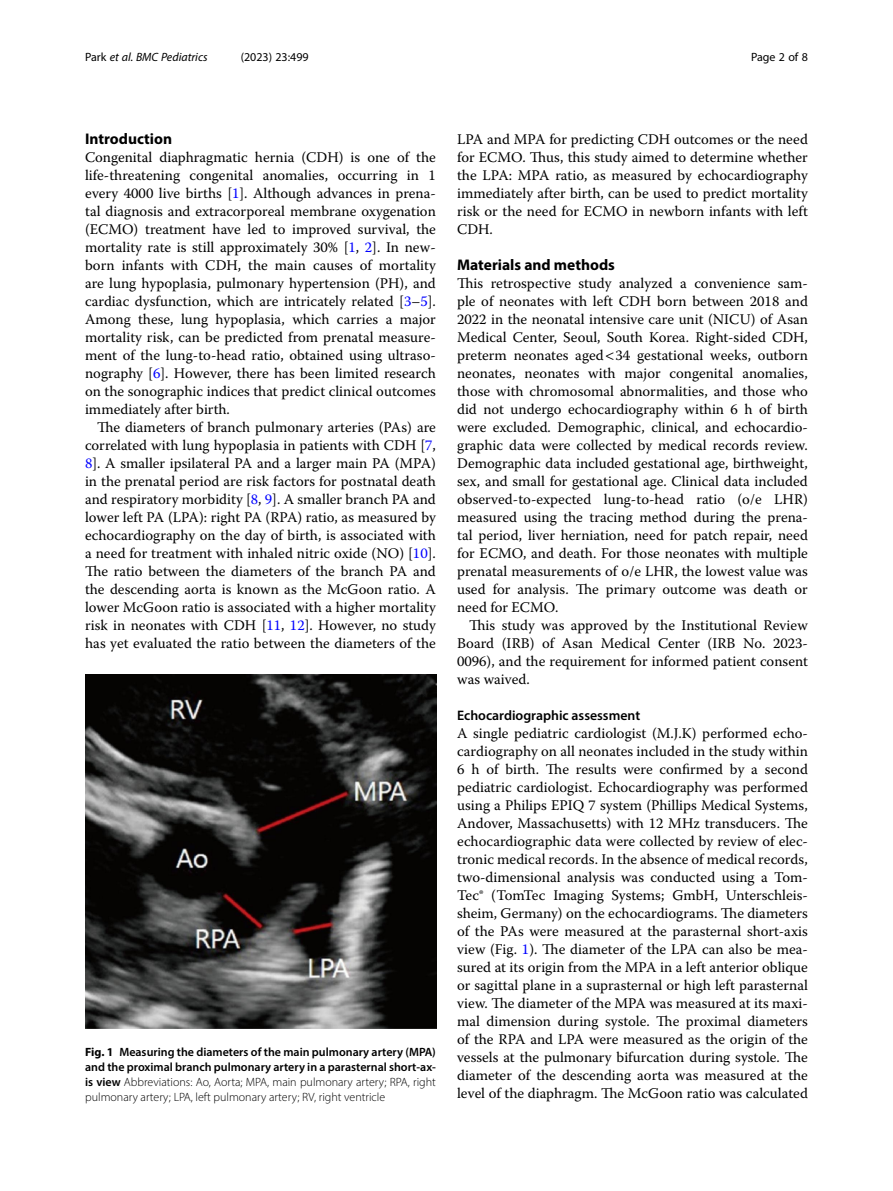
<style>
.page{position:relative;width:893px;height:1191px;background:#fff}
.page>*{position:absolute;margin:0;border:0;box-sizing:border-box;transform-origin:0 0}
.Head_1{font:700 15.45px "Myriad Pro";color:#000}
.Body_Text{font:14.7px/18px "Warnock Pro";color:#000;text-align:justify}
.Body_Text_Indent{font:14.7px/18px "Warnock Pro";color:#000;text-align:justify}
.Head_2{font:600 13.8px "Myriad Pro";color:#000}
.Figure_Caption{font:600 12px/15px "Myriad Pro";color:#000;text-align:justify}
.t1{font:italic 12px "Myriad Pro";color:#000}
.t2{font:12px "Myriad Pro";color:#000}
.s1{font-style:normal}
.s2{color:#00f}
.s3{font-weight:700}
.s4{font-weight:300}
</style>
<div class="page">
<img style="left:85px;top:674px;width:351px;height:355px">
<p class="t1" style="left:85px;top:50px;width:124px"><span class="s1">Park</span> et al. BMC Pediatrics</p>
<p class="t2" style="left:241px;top:50px;width:70px">(2023) 23:499</p>
<p class="t2" style="left:751px;top:50px;width:58px">Page 2 of 8</p>
<p class="Head_1" style="left:85px;top:129px;width:89px">Introduction</p>
<p class="Body_Text" style="left:85px;top:148px;width:352px">Congenital diaphragmatic hernia (CDH) is one of the life-threatening congenital anomalies, occurring in 1 every 4000 live births [<span class="s2">1</span>]. Although advances in prena&shy;tal diagnosis and extracorporeal membrane oxygenation (ECMO) treatment have led to improved survival, the mortality rate is still approximately 30% [<span class="s2">1</span>, <span class="s2">2</span>]. In new&shy;born infants with CDH, the main causes of mortality are lung hypoplasia, pulmonary hypertension (PH), and cardiac dysfunction, which are intricately related [<span class="s2">3</span>–<span class="s2">5</span>].<br>Among these, lung hypoplasia, which carries a major mortality risk, can be predicted from prenatal measure&shy;ment of the lung-to-head ratio, obtained using ultraso&shy;nography [<span class="s2">6</span>]. However, there has been limited research on the sonographic indices that predict clinical outcomes immediately after birth.</p>
<p class="Body_Text_Indent" style="left:85px;top:418px;width:352px;text-indent:12px">The diameters of branch pulmonary arteries (PAs) are correlated with lung hypoplasia in patients with CDH [<span class="s2">7</span>, <span class="s2">8</span>]. A smaller ipsilateral PA and a larger main PA (MPA) in the prenatal period are risk factors for postnatal death and respiratory morbidity [<span class="s2">8</span>, <span class="s2">9</span>]. A smaller branch PA and lower left PA (LPA): right PA (RPA) ratio, as measured by echocardiography on the day of birth, is associated with a need for treatment with inhaled nitric oxide (NO) [<span class="s2">10</span>].<br>The ratio between the diameters of the branch PA and the descending aorta is known as the McGoon ratio. A lower McGoon ratio is associated with a higher mortality risk in neonates with CDH [<span class="s2">11</span>, <span class="s2">12</span>]. However, no study has yet evaluated the ratio between the diameters of the</p>
<p class="Figure_Caption" style="left:85px;top:1044px;width:352px"><span class="s3">Fig. 1</span> Measuring the diameters of the main pulmonary artery (MPA) and the proximal branch pulmonary artery in a parasternal short-ax&shy;is view <span class="s4">Abbreviations: Ao, Aorta; MPA, main pulmonary artery; RPA, right pulmonary artery; LPA, left pulmonary artery; RV, right ventricle</span></p>
<p class="Body_Text_Indent" style="left:457px;top:130px;width:352px">LPA and MPA for predicting CDH outcomes or the need for ECMO. Thus, this study aimed to determine whether the LPA: MPA ratio, as measured by echocardiography immediately after birth, can be used to predict mortality risk or the need for ECMO in newborn infants with left CDH.</p>
<p class="Head_1" style="left:457px;top:255px;width:159px">Materials and methods</p>
<p class="Body_Text" style="left:457px;top:274px;width:352px">This retrospective study analyzed a convenience sam&shy;ple of neonates with left CDH born between 2018 and 2022 in the neonatal intensive care unit (NICU) of Asan Medical Center, Seoul, South Korea. Right-sided CDH, preterm neonates aged 34 gestational weeks, outborn neonates, neonates with major congenital anomalies, those with chromosomal abnormalities, and those who did not undergo echocardiography within 6 h of birth were excluded. Demographic, clinical, and echocardio&shy;graphic data were collected by medical records review.<br>Demographic data included gestational age, birthweight, sex, and small for gestational age. Clinical data included observed-to-expected lung-to-head ratio (o/e LHR) measured using the tracing method during the prena&shy;tal period, liver herniation, need for patch repair, need for ECMO, and death. For those neonates with multiple prenatal measurements of o/e LHR, the lowest value was used for analysis. The primary outcome was death or need for ECMO.</p>
<p class="Body_Text_Indent" style="left:457px;top:616px;width:352px;text-indent:12px">This study was approved by the Institutional Review Board (IRB) of Asan Medical Center (IRB No. 2023- 0096), and the requirement for informed patient consent was waived.</p>
<p class="Head_2" style="left:457px;top:707px;width:185px">Echocardiographic assessment</p>
<p class="Body_Text" style="left:457px;top:724px;width:352px">A single pediatric cardiologist (M.J.K) performed echo&shy;cardiography on all neonates included in the study within 6 h of birth. The results were confirmed by a second pediatric cardiologist. Echocardiography was performed using a Philips EPIQ 7 system (Phillips Medical Systems, Andover, Massachusetts) with 12 MHz transducers. The echocardiographic data were collected by review of elec&shy;tronic medical records. In the absence of medical records, two-dimensional analysis was conducted using a Tom-Tec® (TomTec Imaging Systems; GmbH, Unterschleis&shy;sheim, Germany) on the echocardiograms. The diameters of the PAs were measured at the parasternal short-axis view (Fig. <span class="s2">1</span>). The diameter of the LPA can also be mea&shy;sured at its origin from the MPA in a left anterior oblique or sagittal plane in a suprasternal or high left parasternal view. The diameter of the MPA was measured at its maxi&shy;mal dimension during systole. The proximal diameters of the RPA and LPA were measured as the origin of the vessels at the pulmonary bifurcation during systole. The diameter of the descending aorta was measured at the level of the diaphragm. The McGoon ratio was calculated</p>
</div>
